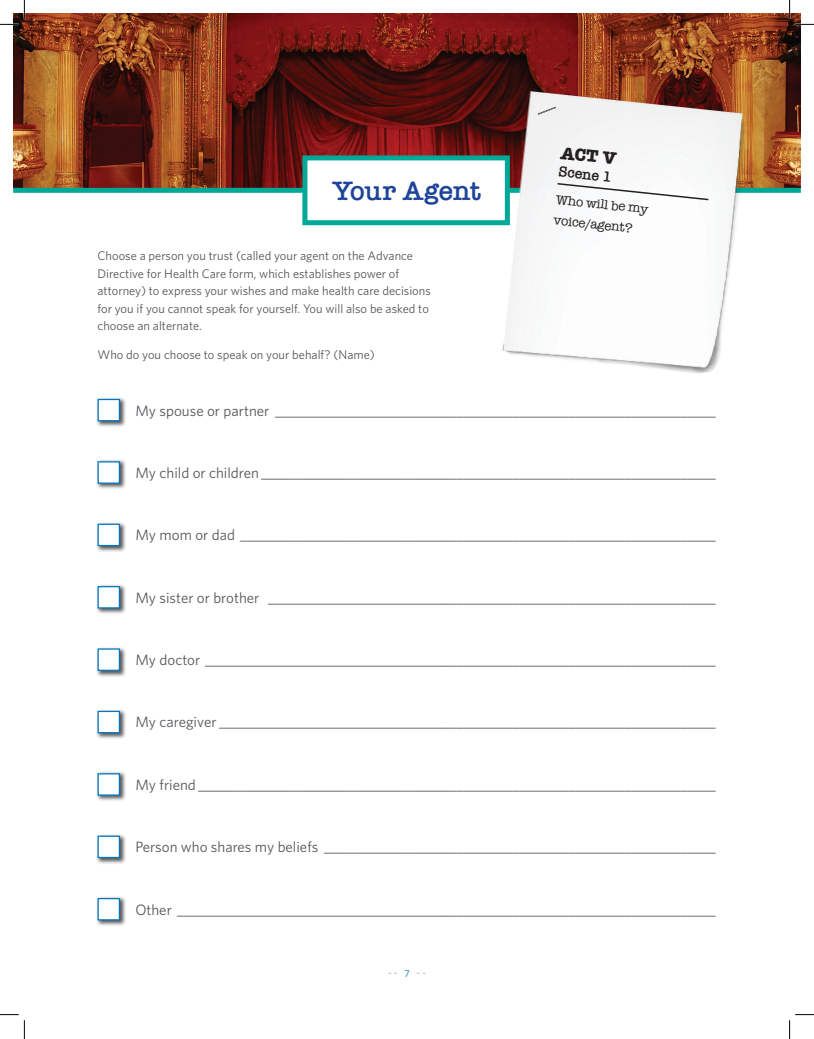
<style>
.page{position:relative;width:814px;height:1039px;background:#fff}
.page>*{position:absolute;margin:0;border:0;box-sizing:border-box;transform-origin:0 0}
.t1{font:600 27.5px "American Typewriter";letter-spacing:-.01em;color:#1e4499}
.t2{font:700 17.88px "American Typewriter";color:#231f20}
.t3{font:15px "Whitney";color:#54565a}
.t4{font:600 14.88px "American Typewriter";color:#231f20}
.t5{font:13.38px/20.9px "American Typewriter";color:#231f20}
.t6{font:12.5px/17.5px "Whitney";color:#54565a}
.t7{font:10px "Whitney";color:#939598}
.s1{color:#0076be}
</style>
<div class="page">
<img style="left:13px;top:13px;width:788px;height:175px">
<div style="left:95px;top:397px;width:31px;height:31px;background:#231f20;opacity:.75"></div>
<div style="left:98px;top:399px;width:22px;height:22px;background:#fff;border:1px solid #0076be"></div>
<div style="left:95px;top:459px;width:31px;height:31px;background:#231f20;opacity:.75"></div>
<div style="left:98px;top:461px;width:22px;height:23px;background:#fff;border:1px solid #0076be"></div>
<div style="left:95px;top:521px;width:31px;height:31px;background:#231f20;opacity:.75"></div>
<div style="left:98px;top:524px;width:22px;height:22px;background:#fff;border:1px solid #0076be"></div>
<div style="left:95px;top:584px;width:31px;height:31px;background:#231f20;opacity:.75"></div>
<div style="left:98px;top:586px;width:22px;height:22px;background:#fff;border:1px solid #0076be"></div>
<div style="left:95px;top:646px;width:31px;height:31px;background:#231f20;opacity:.75"></div>
<div style="left:98px;top:648px;width:22px;height:23px;background:#fff;border:1px solid #0076be"></div>
<div style="left:95px;top:709px;width:31px;height:31px;background:#231f20;opacity:.75"></div>
<div style="left:98px;top:711px;width:22px;height:22px;background:#fff;border:1px solid #0076be"></div>
<div style="left:95px;top:771px;width:31px;height:31px;background:#231f20;opacity:.75"></div>
<div style="left:98px;top:773px;width:22px;height:23px;background:#fff;border:1px solid #0076be"></div>
<div style="left:95px;top:833px;width:31px;height:31px;background:#231f20;opacity:.75"></div>
<div style="left:98px;top:835px;width:22px;height:23px;background:#fff;border:1px solid #0076be"></div>
<div style="left:95px;top:896px;width:31px;height:31px;background:#231f20;opacity:.75"></div>
<div style="left:98px;top:898px;width:22px;height:22px;background:#fff;border:1px solid #0076be"></div>
<div style="left:13px;top:188px;width:788px;height:5px;background:#00a897"></div>
<div style="left:302px;top:155px;width:208px;height:70px;background:#fff;border:5px solid #00a897"></div>
<img style="left:500px;top:91px;width:253px;height:283px">
<svg style="left:537px;top:107px;width:19px;height:8px"></svg>
<svg style="left:556px;top:182px;width:154px;height:19px"></svg>
<svg style="left:0;top:0;width:25px;height:25px"></svg>
<svg style="left:0;top:1014px;width:25px;height:25px"></svg>
<svg style="left:789px;top:0;width:25px;height:25px"></svg>
<svg style="left:789px;top:1014px;width:25px;height:25px"></svg>
<h1 class="t1" style="left:333px;top:170px;width:150px">Your Agent</h1>
<p class="t6" style="left:98px;top:247px;width:335px">Choose a person you trust (called your agent on the Advance Directive for Health Care form, which establishes power of attorney) to express your wishes and make health care decisions for you if you cannot speak for yourself. You will also be asked to choose an alternate.</p>
<p class="t6" style="left:98px;top:346px;width:279px">Who do you choose to speak on your behalf? (Name)</p>
<p class="t2" style="left:562px;top:137px;width:57px;rotate:6deg">ACT V</p>
<p class="t4" style="left:560px;top:160px;width:55px;rotate:6deg">Scene 1</p>
<p class="t5" style="left:557px;top:188px;width:94px;rotate:6deg">Who will be my voice/agent?</p>
<p class="t3" style="left:135px;top:401px;width:582px">My spouse or partner _______________________________________________________________</p>
<p class="t3" style="left:135px;top:464px;width:582px">My child or children _________________________________________________________________</p>
<p class="t3" style="left:135px;top:526px;width:582px">My mom or dad ____________________________________________________________________</p>
<p class="t3" style="left:135px;top:588px;width:582px">My sister or brother ________________________________________________________________</p>
<p class="t3" style="left:135px;top:651px;width:582px">My doctor _________________________________________________________________________</p>
<p class="t3" style="left:135px;top:713px;width:582px">My caregiver _______________________________________________________________________</p>
<p class="t3" style="left:135px;top:776px;width:582px">My friend __________________________________________________________________________</p>
<p class="t3" style="left:135px;top:838px;width:582px">Person who shares my beliefs ________________________________________________________</p>
<p class="t3" style="left:135px;top:900px;width:582px">Other _____________________________________________________________________________</p>
<p class="t7" style="left:388px;top:966px;width:39px">- - <span class="s1">7</span> - -</p>
</div>
